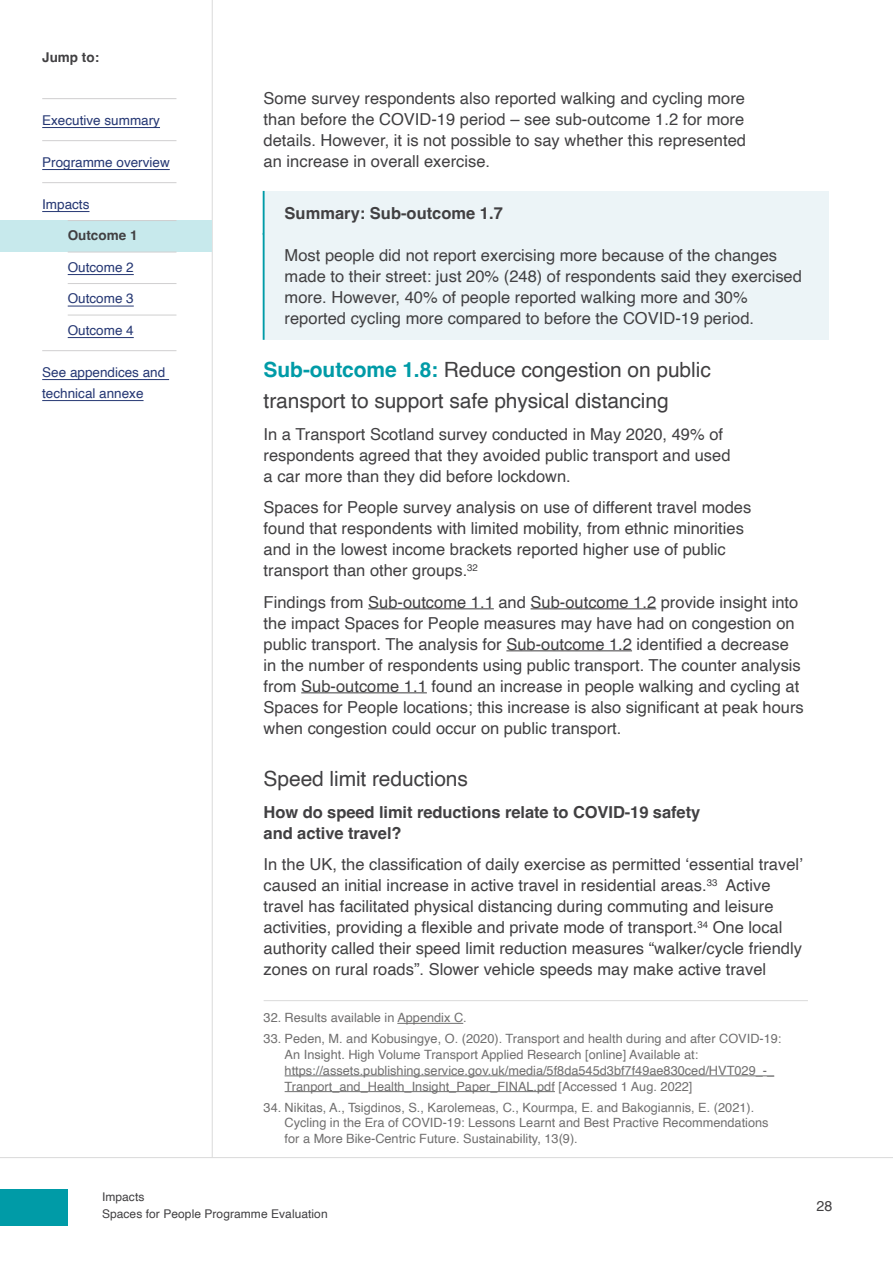
<style>
.page{position:relative;width:893px;height:1263px;background:#fff}
.page>*{position:absolute;margin:0;border:0;box-sizing:border-box;transform-origin:0 0}
.Heading_4{font:21px/31.5px "Helvetica";letter-spacing:-.005em;color:#414042}
.Body_text{font:16.5px/21px "Helvetica";color:#414042}
.Heading_5{font:700 16.5px/21px "Helvetica";letter-spacing:-.005em;color:#414042}
.Sub-outcome_summary{font:700 16.5px "Helvetica";color:#414042}
.t1{font:14.25px "Helvetica";color:#414042}
.t2{font:13.5px/21px "Helvetica";color:#253773}
.t3{font:700 13.5px "Helvetica";color:#414042}
.Footnote{font:12.75px/15.8px "Helvetica";color:#706f6f}
.t4{font:12px/16.5px "Helvetica";letter-spacing:.005em;color:#414042}
.s1{font-weight:700;color:#009ba7}
</style>
<div class="page">
<hr style="left:0;top:1157px;width:893px;height:1px;background:#dadada">
<hr style="left:212px;top:0;width:1px;height:1157px;background:#dadada">
<hr style="left:42px;top:98px;width:134px;height:1px;background:#d0cfd0">
<hr style="left:42px;top:127px;width:118px;height:1px;background:#253773">
<hr style="left:42px;top:140px;width:134px;height:1px;background:#d0cfd0">
<hr style="left:42px;top:169px;width:128px;height:1px;background:#253773">
<hr style="left:42px;top:182px;width:134px;height:1px;background:#d0cfd0">
<hr style="left:42px;top:211px;width:47px;height:1px;background:#253773">
<div style="left:0;top:221px;width:212px;height:31px;background:#c7e9ec"></div>
<hr style="left:68px;top:220px;width:108px;height:1px;background:#d0cfd0">
<hr style="left:68px;top:252px;width:108px;height:1px;background:#d0cfd0">
<hr style="left:68px;top:274px;width:66px;height:1px;background:#253773">
<hr style="left:68px;top:283px;width:108px;height:1px;background:#d0cfd0">
<hr style="left:68px;top:306px;width:66px;height:1px;background:#253773">
<hr style="left:68px;top:315px;width:108px;height:1px;background:#d0cfd0">
<hr style="left:68px;top:337px;width:66px;height:1px;background:#253773">
<hr style="left:42px;top:350px;width:134px;height:1px;background:#d0cfd0">
<hr style="left:42px;top:379px;width:127px;height:1px;background:#253773">
<hr style="left:42px;top:400px;width:102px;height:1px;background:#253773">
<div style="left:264px;top:191px;width:565px;height:44px;background:#ecf4f7"></div>
<hr style="left:263px;top:191px;width:2px;height:44px;background:#009ba7">
<div style="left:264px;top:233px;width:565px;height:107px;background:#ecf4f7"></div>
<hr style="left:263px;top:233px;width:2px;height:107px;background:#009ba7">
<hr style="left:368px;top:608px;width:126px;height:1px;background:#414042">
<hr style="left:531px;top:608px;width:125px;height:1px;background:#414042">
<hr style="left:506px;top:650px;width:126px;height:1px;background:#414042">
<hr style="left:301px;top:692px;width:126px;height:1px;background:#414042">
<hr style="left:264px;top:1000px;width:544px;height:1px;background:#dadada">
<hr style="left:397px;top:1023px;width:66px;height:1px;background:#706f6f">
<hr style="left:285px;top:1075px;width:489px;height:1px;background:#706f6f">
<hr style="left:285px;top:1091px;width:270px;height:1px;background:#706f6f">
<div style="left:0;top:1190px;width:68px;height:36px;background:#009ba7"></div>
<p class="t3" style="left:42px;top:49px;width:58px">Jump to:</p>
<p class="t2" style="left:42px;top:110px;width:119px">Executive summary</p>
<p class="t2" style="left:42px;top:152px;width:129px">Programme overview</p>
<p class="t2" style="left:42px;top:194px;width:49px">Impacts</p>
<p class="t3" style="left:68px;top:227px;width:71px">Outcome 1</p>
<p class="t2" style="left:68px;top:257px;width:68px">Outcome 2</p>
<p class="t2" style="left:68px;top:288px;width:68px">Outcome 3</p>
<p class="t2" style="left:68px;top:320px;width:68px">Outcome 4</p>
<p class="t2" style="left:42px;top:362px;width:125px">See appendices and technical annexe</p>
<p class="Body_text" style="left:264px;top:88px;width:484px;text-align:justify">Some survey respondents also reported walking and cycling more than before the COVID-19 period – see sub-outcome 1.2 for more details. However, it is not possible to say whether this represented an increase in overall exercise.</p>
<h5 class="Sub-outcome_summary" style="left:285px;top:203px;width:220px">Summary: Sub-outcome 1.7</h5>
<p class="Body_text" style="left:285px;top:245px;width:519px">Most people did not report exercising more because of the changes made to their street: just 20% (248) of respondents said they exercised more. However, 40% of people reported walking more and 30% reported cycling more compared to before the COVID-19 period.</p>
<h4 class="Heading_4" style="left:264px;top:354px;width:449px"><span class="s1">Sub-outcome 1.8:</span> Reduce congestion on public transport to support safe physical distancing</h4>
<p class="Body_text" style="left:264px;top:424px;width:468px">In a Transport Scotland survey conducted in May 2020, 49% of respondents agreed that they avoided public transport and used a car more than they did before lockdown.</p>
<p class="Body_text" style="left:264px;top:497px;width:489px">Spaces for People survey analysis on use of different travel modes found that respondents with limited mobility, from ethnic minorities and in the lowest income brackets reported higher use of public transport than other groups.<sup>32</sup></p>
<p class="Body_text" style="left:264px;top:592px;width:542px">Findings from Sub-outcome 1.1 and Sub-outcome 1.2 provide insight into the impact Spaces for People measures may have had on congestion on public transport. The analysis for Sub-outcome 1.2 identified a decrease in the number of respondents using public transport. The counter analysis from Sub-outcome 1.1 found an increase in people walking and cycling at Spaces for People locations; this increase is also significant at peak hours when congestion could occur on public transport.</p>
<h4 class="Heading_4" style="left:264px;top:764px;width:206px">Speed limit reductions</h4>
<h5 class="Heading_5" style="left:264px;top:803px;width:438px">How do speed limit reductions relate to COVID-19 safety and active travel?</h5>
<p class="Body_text" style="left:264px;top:854px;width:541px">In the UK, the classification of daily exercise as permitted ‘essential travel’ caused an initial increase in active travel in residential areas.<sup>33</sup> Active travel has facilitated physical distancing during commuting and leisure activities, providing a flexible and private mode of transport.<sup>34</sup> One local authority called their speed limit reduction measures “walker/cycle friendly zones on rural roads”. Slower vehicle speeds may make active travel</p>
<p class="Footnote" style="left:264px;top:1010px;width:205px">32. Results available in Appendix C.</p>
<p class="Footnote" style="left:285px;top:1031px;width:498px;text-indent:-21px">33. Peden, M. and Kobusingye, O. (2020). Transport and health during and after COVID-19:<br>An Insight. High Volume Transport Applied Research [online] Available at: https://assets.publishing.service.gov.uk/media/5f8da545d3bf7f49ae830ced/HVT029_-_ Tranport_and_Health_Insight_Paper_FINAL.pdf [Accessed 1 Aug. 2022]</p>
<p class="Footnote" style="left:285px;top:1100px;width:485px;text-indent:-21px">34. Nikitas, A., Tsigdinos, S., Karolemeas, C., Kourmpa, E. and Bakogiannis, E. (2021).<br>Cycling in the Era of COVID-19: Lessons Learnt and Best Practive Recommendations for a More Bike-Centric Future. Sustainability, 13(9).</p>
<p class="t4" style="left:102px;top:1189px;width:227px">Impacts<br>Spaces for People Programme Evaluation</p>
<p class="t1" style="left:817px;top:1195px;width:17px">28</p>
</div>
